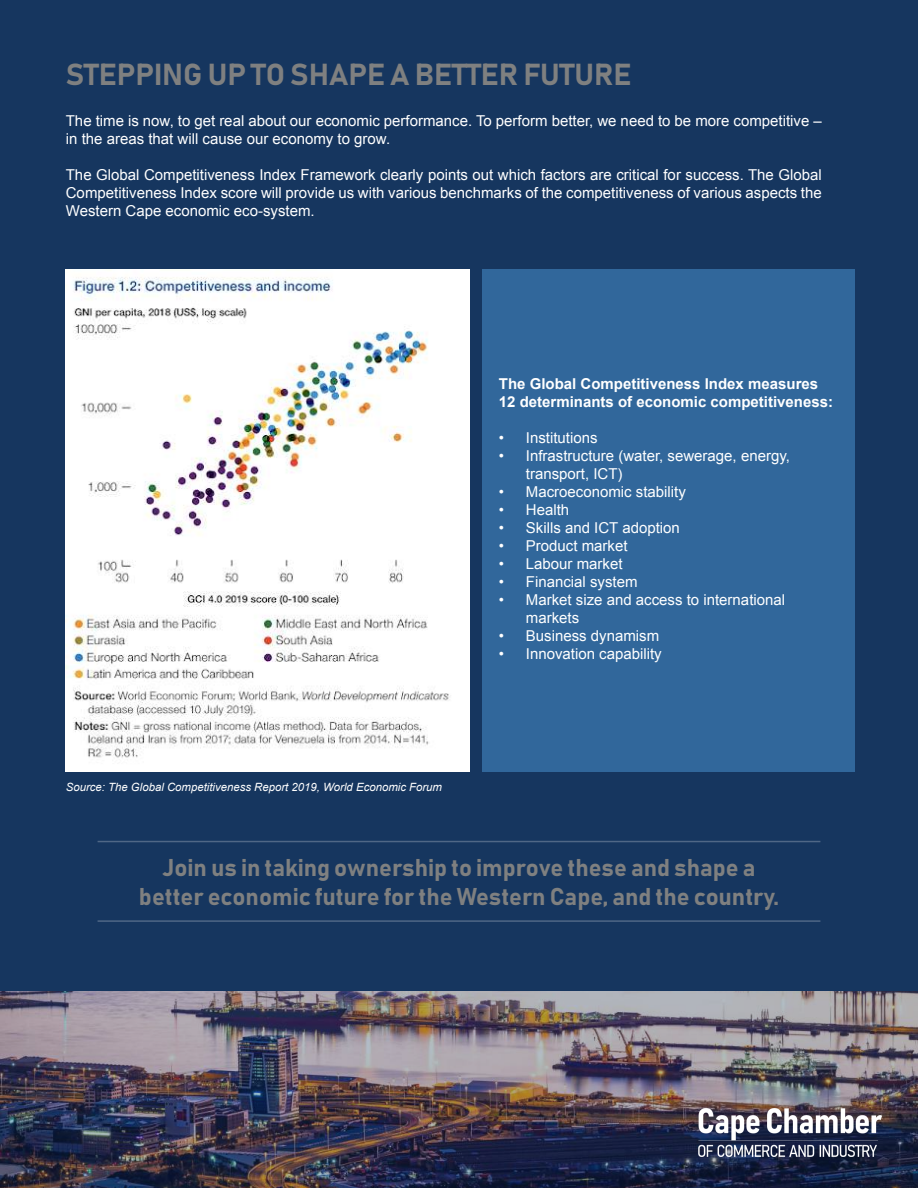
<style>
.page{position:relative;width:918px;height:1188px;background:#fff}
.page>*{position:absolute;margin:0;border:0;box-sizing:border-box;transform-origin:0 0}
.t1{font:30px "Bahnschrift";color:#7f8080}
.t2{font:24px/28.8px "Bahnschrift";color:#7f8080;text-align:center}
.t3{font:15px/18px "Arial";color:#fff}
.t4{font:700 15px/18px "Arial";color:#fff}
.t5{font:italic 11.4px "Arial";color:#fff}
</style>
<div class="page">
<img style="left:0;top:991px;width:918px;height:197px">
<div style="left:0;top:0;width:918px;height:991px;background:#16365f"></div>
<div style="left:482px;top:269px;width:373px;height:503px;background:#31679b"></div>
<img style="left:66px;top:269px;width:403px;height:503px">
<hr style="left:98px;top:841px;width:722px;height:1px;background:#fff">
<hr style="left:98px;top:920px;width:722px;height:2px;background:#fff">
<img style="left:699px;top:1108px;width:182px;height:49px">
<h1 class="t1" style="left:66px;top:55px;width:567px">STEPPING UP TO SHAPE A BETTER FUTURE</h1>
<p class="t3" style="left:66px;top:112px;width:757px">The time is now, to get real about our economic performance. To perform better, we need to be more competitive – in the areas that will cause our economy to grow.</p>
<p class="t3" style="left:66px;top:166px;width:757px;text-align:justify">The Global Competitiveness Index Framework clearly points out which factors are critical for success. The Global Competitiveness Index score will provide us with various benchmarks of the competitiveness of various aspects the Western Cape economic eco-system.</p>
<p class="t5" style="left:66px;top:780px;width:378px">Source: The Global Competitiveness Report 2019, World Economic Forum</p>
<p class="t4" style="left:499px;top:376px;width:336px">The Global Competitiveness Index measures<br>12 determinants of economic competitiveness:</p>
<p class="t3" style="left:499px;top:429px;width:100px">• Institutions</p>
<p class="t3" style="left:526px;top:447px;width:266px;text-indent:-27px">• Infrastructure (water, sewerage, energy, transport, ICT)</p>
<p class="t3" style="left:499px;top:483px;width:189px">• Macroeconomic stability</p>
<p class="t3" style="left:499px;top:501px;width:72px">• Health</p>
<p class="t3" style="left:499px;top:519px;width:182px">• Skills and ICT adoption</p>
<p class="t3" style="left:499px;top:537px;width:130px">• Product market</p>
<p class="t3" style="left:499px;top:555px;width:125px">• Labour market</p>
<p class="t3" style="left:499px;top:573px;width:140px">• Financial system</p>
<p class="t3" style="left:526px;top:591px;width:261px;text-indent:-27px">• Market size and access to international markets</p>
<p class="t3" style="left:499px;top:627px;width:162px">• Business dynamism</p>
<p class="t3" style="left:499px;top:645px;width:164px">• Innovation capability</p>
<h2 class="t2" style="left:139px;top:853px;width:642px">Join us in taking ownership to improve these and shape a better economic future for the Western Cape, and the country.</h2>
</div>
